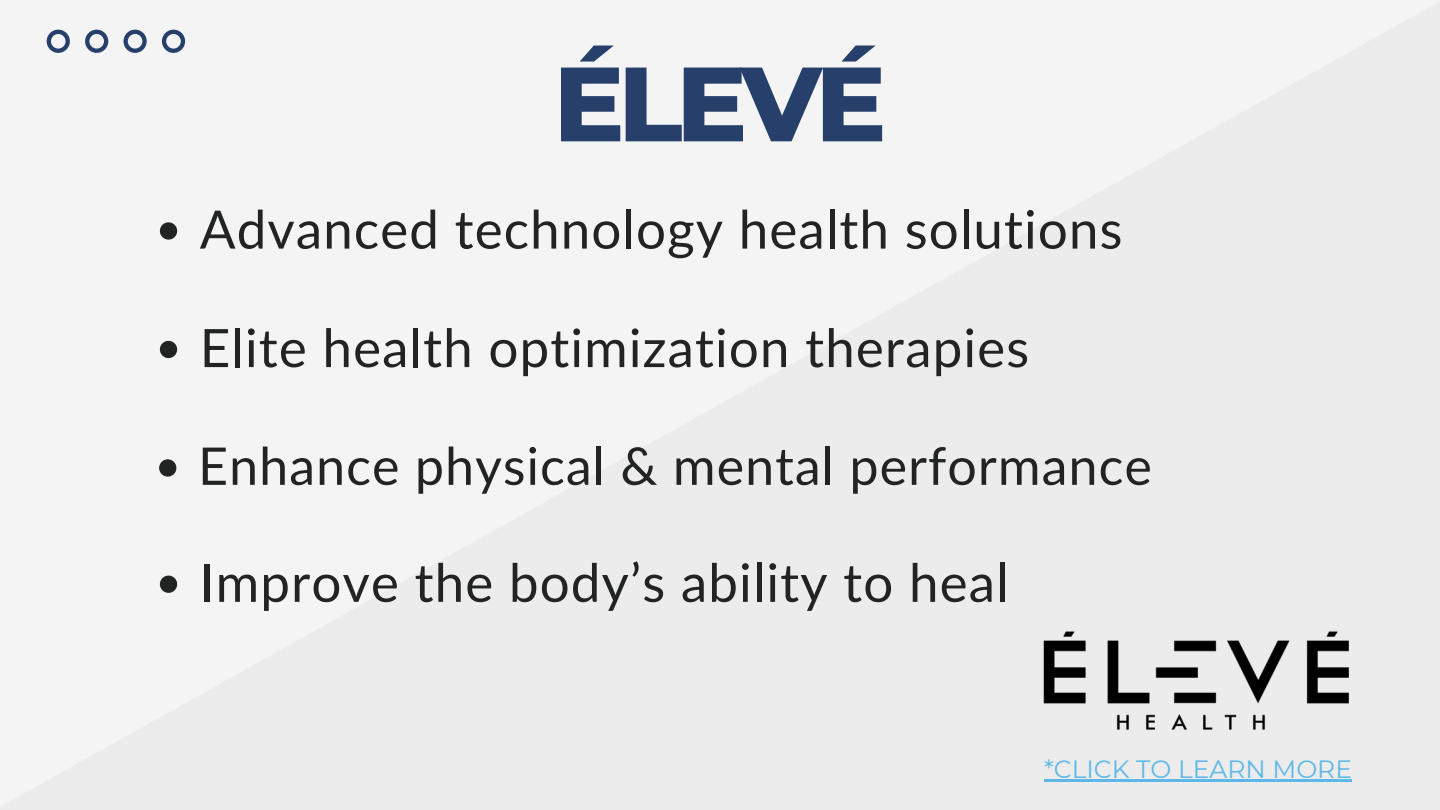
<style>
.page{position:relative;width:1440px;height:810px;background:#f4f4f4}
.page>*{position:absolute;margin:0;border:0;box-sizing:border-box;transform-origin:0 0}
.t1{font:800 105.4px "Montserrat";letter-spacing:-.06em;color:#263f6b}
.t2{font:53px "Lato";letter-spacing:.02em;color:#212423}
.t3{font:52px "Lato";letter-spacing:.02em;color:#212423}
.t4{font:25px "Montserrat";color:#5eb8e7}
</style>
<div class="page">
<svg style="left:160px;top:222px;width:17px;height:18px"></svg>
<svg style="left:160px;top:341px;width:17px;height:17px"></svg>
<svg style="left:159px;top:459px;width:17px;height:18px"></svg>
<svg style="left:160px;top:576px;width:17px;height:17px"></svg>
<svg style="left:47px;top:30px;width:138px;height:23px"></svg>
<img style="left:1037px;top:610px;width:322px;height:137px">
<hr style="left:1044px;top:780px;width:308px;height:2px;background:#5eb8e7">
<h1 class="t1" style="left:554px;top:39px;width:334px">ÉLEVÉ</h1>
<p class="t2" style="left:200px;top:196px;width:924px">Advanced technology health solutions</p>
<p class="t2" style="left:200px;top:315px;width:831px">Elite health optimization therapies</p>
<p class="t3" style="left:198px;top:434px;width:955px">Enhance physical &amp; mental performance</p>
<p class="t2" style="left:200px;top:550px;width:810px">Improve the body’s ability to heal</p>
<p class="t4" style="left:1044px;top:754px;width:310px">*CLICK TO LEARN MORE</p>
</div>
